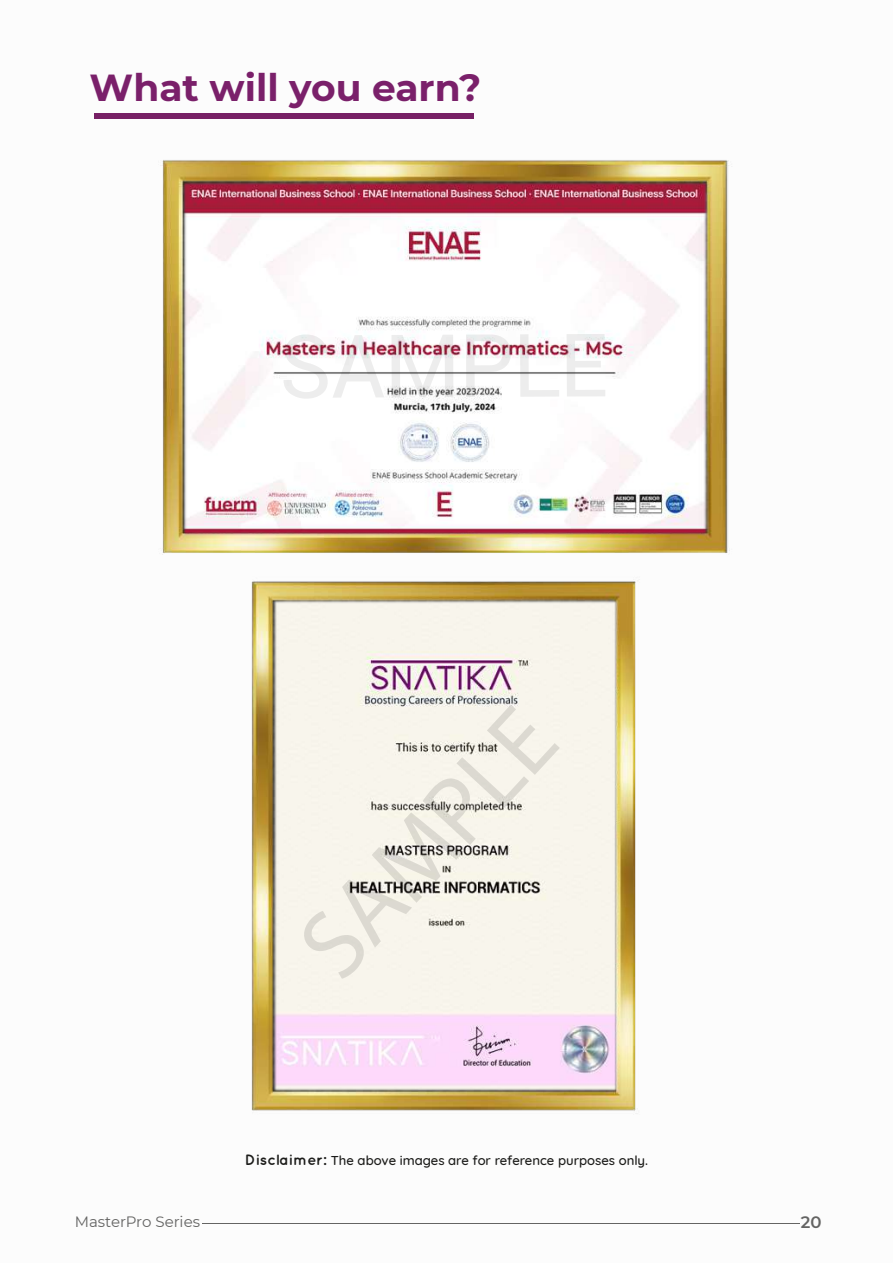
<style>
.page{position:relative;width:893px;height:1263px;background:#fff}
.page>*{position:absolute;margin:0;border:0;box-sizing:border-box;transform-origin:0 0}
.t1{font:700 37.65px "Montserrat";color:#7a206a}
.t2{font:600 16.5px "Montserrat";color:#646463}
.t3{font:15px "Montserrat";color:#646463}
.t4{font:500 13.05px "Quicksand";color:#1d1d1b}
.s1{font-weight:700;font-size:15px}
</style>
<div class="page">
<div style="left:94px;top:113px;width:379px;height:5px;background:#772065"></div>
<img style="left:160px;top:160px;width:572px;height:395px">
<svg style="left:284px;top:334px;width:100px;height:65px"></svg>
<svg style="left:391px;top:335px;width:62px;height:62px"></svg>
<svg style="left:466px;top:334px;width:45px;height:63px"></svg>
<svg style="left:520px;top:334px;width:39px;height:63px"></svg>
<svg style="left:567px;top:334px;width:38px;height:62px"></svg>
<img style="left:251px;top:579px;width:389px;height:535px">
<hr style="left:202px;top:1223px;width:598px;height:1px;background:#646463">
<h1 class="t1" style="left:90px;top:61px;width:393px">What will you earn?</h1>
<p class="t4" style="left:245px;top:1150px;width:404px"><span class="s1">Disclaimer:</span> The above images are for reference purposes only.</p>
<p class="t3" style="left:75px;top:1212px;width:127px">MasterPro Series</p>
<p class="t2" style="left:801px;top:1210px;width:22px">20</p>
</div>
